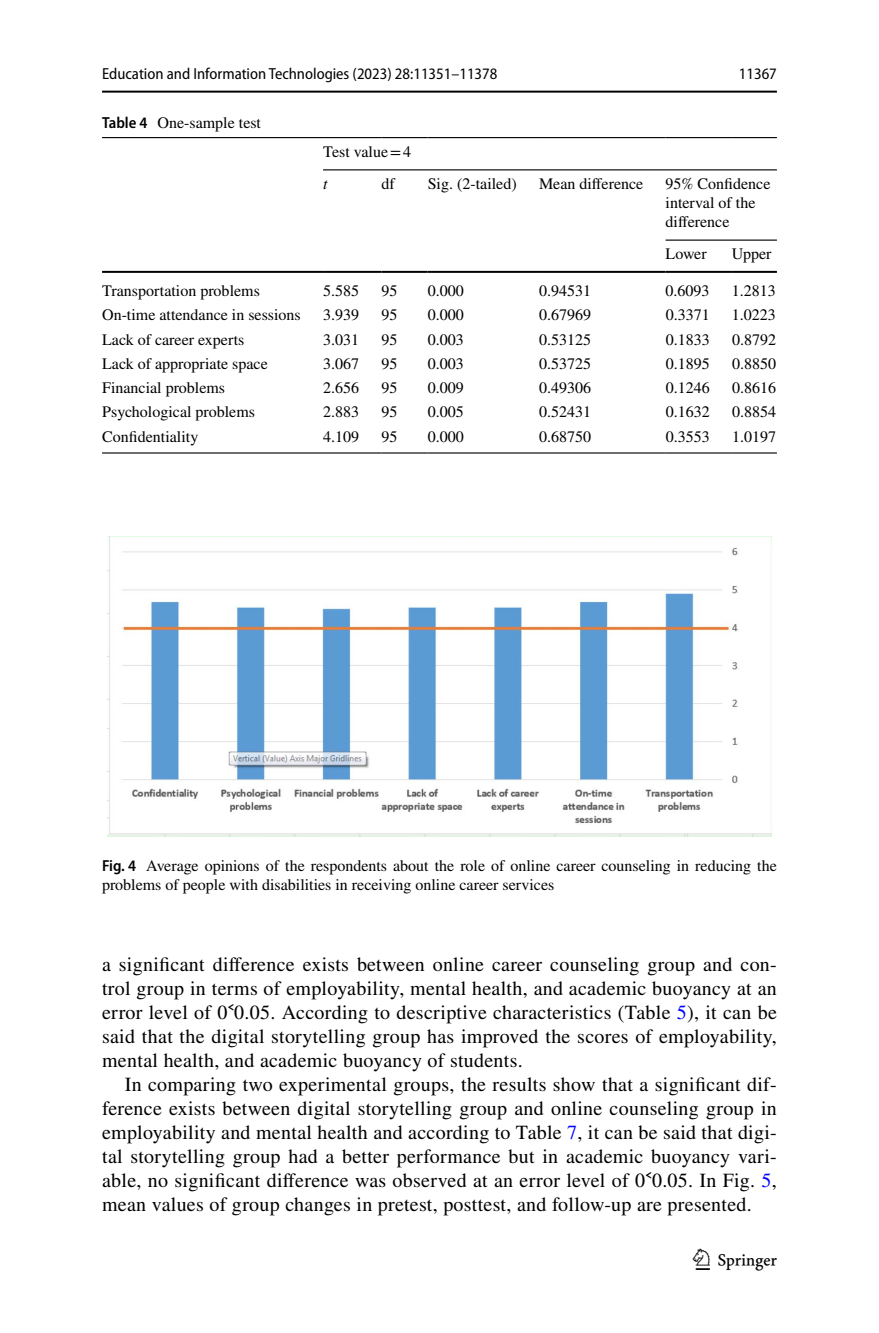
<style>
.page{position:relative;width:879px;height:1333px;background:#fff}
.page>*{position:absolute;margin:0;border:0;box-sizing:border-box;transform-origin:0 0}
.t1{font:30px "Springnew Regular 3";color:#000}
.t2{font:20px/24px "STIX";letter-spacing:.015em;color:#000;text-align:justify}
.t3{font:16px/19px "STIX";color:#000}
.t4{font:semi-condensed 16px "Myriad Pro";color:#000}
.t5{font:italic 16px "STIX";color:#000}
.s1{font-family:"Myriad Pro";font-weight:600;font-stretch:semi-condensed}
.s2{color:#00f}
</style>
<div class="page">
<hr style="left:102px;top:91px;width:675px;height:2px;background:#000">
<hr style="left:102px;top:137px;width:221px;height:1px;background:#000">
<hr style="left:323px;top:137px;width:58px;height:1px;background:#000">
<hr style="left:381px;top:137px;width:47px;height:1px;background:#000">
<hr style="left:428px;top:137px;width:111px;height:1px;background:#000">
<hr style="left:539px;top:137px;width:126px;height:1px;background:#000">
<hr style="left:665px;top:137px;width:67px;height:1px;background:#000">
<hr style="left:732px;top:137px;width:45px;height:1px;background:#000">
<hr style="left:102px;top:271px;width:221px;height:2px;background:#000">
<hr style="left:323px;top:271px;width:58px;height:2px;background:#000">
<hr style="left:381px;top:271px;width:47px;height:2px;background:#000">
<hr style="left:428px;top:271px;width:111px;height:2px;background:#000">
<hr style="left:539px;top:271px;width:126px;height:2px;background:#000">
<hr style="left:665px;top:271px;width:67px;height:2px;background:#000">
<hr style="left:732px;top:271px;width:45px;height:2px;background:#000">
<hr style="left:102px;top:452px;width:221px;height:1px;background:#000">
<hr style="left:323px;top:452px;width:58px;height:1px;background:#000">
<hr style="left:381px;top:452px;width:47px;height:1px;background:#000">
<hr style="left:428px;top:452px;width:111px;height:1px;background:#000">
<hr style="left:539px;top:452px;width:126px;height:1px;background:#000">
<hr style="left:665px;top:452px;width:67px;height:1px;background:#000">
<hr style="left:732px;top:452px;width:45px;height:1px;background:#000">
<hr style="left:323px;top:169px;width:454px;height:1px;background:#000">
<hr style="left:665px;top:239px;width:112px;height:2px;background:#000">
<img style="left:108px;top:536px;width:663px;height:300px">
<p class="t4" style="left:102px;top:65px;width:397px">Education and Information Technologies (2023) 28:11351–11378</p>
<p class="t3" style="left:102px;top:114px;width:160px"><span class="s1">Table 4</span> One-sample test</p>
<p class="t4" style="left:739px;top:65px;width:39px">11367</p>
<p class="t3" style="left:323px;top:143px;width:90px">Test value=4</p>
<p class="t5" style="left:323px;top:173px;width:6px">t</p>
<p class="t3" style="left:381px;top:175px;width:15px">df</p>
<p class="t3" style="left:428px;top:175px;width:91px">Sig. (2-tailed)</p>
<p class="t3" style="left:539px;top:175px;width:106px">Mean difference</p>
<p class="t3" style="left:665px;top:175px;width:106px">95% Confidence interval of the difference</p>
<p class="t3" style="left:665px;top:245px;width:43px">Lower</p>
<p class="t3" style="left:732px;top:245px;width:41px">Upper</p>
<p class="t3" style="left:102px;top:282px;width:159px">Transportation problems</p>
<p class="t3" style="left:323px;top:282px;width:37px">5.585</p>
<p class="t3" style="left:381px;top:282px;width:17px">95</p>
<p class="t3" style="left:428px;top:282px;width:37px">0.000</p>
<p class="t3" style="left:539px;top:282px;width:53px">0.94531</p>
<p class="t3" style="left:665px;top:282px;width:45px">0.6093</p>
<p class="t3" style="left:732px;top:282px;width:45px">1.2813</p>
<p class="t3" style="left:102px;top:306px;width:200px">On-time attendance in sessions</p>
<p class="t3" style="left:323px;top:306px;width:37px">3.939</p>
<p class="t3" style="left:381px;top:306px;width:17px">95</p>
<p class="t3" style="left:428px;top:306px;width:37px">0.000</p>
<p class="t3" style="left:539px;top:306px;width:53px">0.67969</p>
<p class="t3" style="left:665px;top:306px;width:45px">0.3371</p>
<p class="t3" style="left:732px;top:306px;width:45px">1.0223</p>
<p class="t3" style="left:102px;top:331px;width:144px">Lack of career experts</p>
<p class="t3" style="left:323px;top:331px;width:37px">3.031</p>
<p class="t3" style="left:381px;top:331px;width:17px">95</p>
<p class="t3" style="left:428px;top:331px;width:37px">0.003</p>
<p class="t3" style="left:539px;top:331px;width:53px">0.53125</p>
<p class="t3" style="left:666px;top:331px;width:45px">0.1833</p>
<p class="t3" style="left:732px;top:331px;width:45px">0.8792</p>
<p class="t3" style="left:102px;top:355px;width:167px">Lack of appropriate space</p>
<p class="t3" style="left:323px;top:355px;width:37px">3.067</p>
<p class="t3" style="left:381px;top:355px;width:17px">95</p>
<p class="t3" style="left:428px;top:355px;width:37px">0.003</p>
<p class="t3" style="left:539px;top:355px;width:53px">0.53725</p>
<p class="t3" style="left:666px;top:355px;width:45px">0.1895</p>
<p class="t3" style="left:732px;top:355px;width:45px">0.8850</p>
<p class="t3" style="left:102px;top:379px;width:124px">Financial problems</p>
<p class="t3" style="left:323px;top:379px;width:37px">2.656</p>
<p class="t3" style="left:381px;top:379px;width:17px">95</p>
<p class="t3" style="left:428px;top:379px;width:37px">0.009</p>
<p class="t3" style="left:539px;top:379px;width:53px">0.49306</p>
<p class="t3" style="left:666px;top:379px;width:45px">0.1246</p>
<p class="t3" style="left:732px;top:379px;width:45px">0.8616</p>
<p class="t3" style="left:102px;top:403px;width:154px">Psychological problems</p>
<p class="t3" style="left:323px;top:403px;width:37px">2.883</p>
<p class="t3" style="left:381px;top:403px;width:17px">95</p>
<p class="t3" style="left:428px;top:403px;width:37px">0.005</p>
<p class="t3" style="left:539px;top:403px;width:53px">0.52431</p>
<p class="t3" style="left:666px;top:403px;width:45px">0.1632</p>
<p class="t3" style="left:732px;top:403px;width:45px">0.8854</p>
<p class="t3" style="left:102px;top:428px;width:98px">Confidentiality</p>
<p class="t3" style="left:323px;top:428px;width:37px">4.109</p>
<p class="t3" style="left:381px;top:428px;width:17px">95</p>
<p class="t3" style="left:428px;top:428px;width:37px">0.000</p>
<p class="t3" style="left:539px;top:428px;width:53px">0.68750</p>
<p class="t3" style="left:666px;top:428px;width:45px">0.3553</p>
<p class="t3" style="left:732px;top:428px;width:45px">1.0197</p>
<p class="t3" style="left:102px;top:857px;width:676px"><span class="s1">Fig. 4</span> Average opinions of the respondents about the role of online career counseling in reducing the problems of people with disabilities in receiving online career services</p>
<p class="t2" style="left:102px;top:953px;width:676px">a significant difference exists between online career counseling group and con&shy;trol group in terms of employability, mental health, and academic buoyancy at an error level of 0˂0.05. According to descriptive characteristics (Table <span class="s2">5</span>), it can be said that the digital storytelling group has improved the scores of employability, mental health, and academic buoyancy of students.</p>
<p class="t2" style="left:102px;top:1073px;width:676px;text-indent:23px">In comparing two experimental groups, the results show that a significant dif&shy;ference exists between digital storytelling group and online counseling group in employability and mental health and according to Table <span class="s2">7</span>, it can be said that digi&shy;tal storytelling group had a better performance but in academic buoyancy vari&shy;able, no significant difference was observed at an error level of 0˂0.05. In Fig. <span class="s2">5</span>, mean values of group changes in pretest, posttest, and follow-up are presented.</p>
<h1 class="t1" style="left:696px;top:1248px;width:83px">1 3</h1>
</div>
